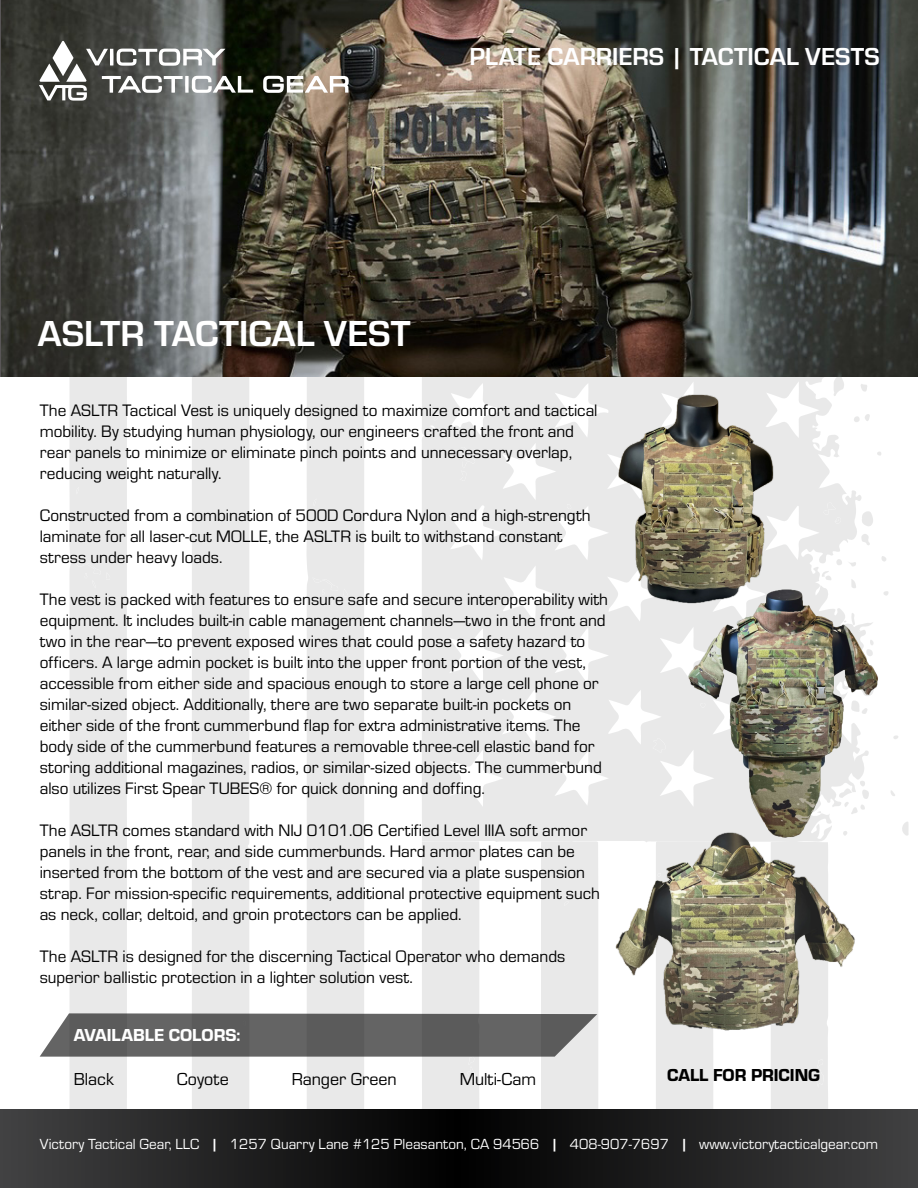
<style>
.page{position:relative;width:918px;height:1188px;background:#fff}
.page>*{position:absolute;margin:0;border:0;box-sizing:border-box;transform-origin:0 0}
.t1{font:700 37.5px "Eurostile";color:#fff}
.t2{font:700 25.5px "Eurostile";color:#fff}
.t3{font:18px "Eurostile";color:#000}
.t4{font:18px "Eurostile Hea";color:#fff}
.t5{font:18px "Eurostile Hea";color:#000}
.t6{font:17.25px/21px "Eurostile";color:#000}
.t7{font:15.15px "Eurostile";color:#fff}
.s1{font-weight:700}
</style>
<div class="page">
<div style="left:306px;top:377px;width:58px;height:464px;background:#e9e9e9"></div>
<svg style="left:313px;top:577px;width:35px;height:28px"></svg>
<svg style="left:313px;top:499px;width:3px;height:7px"></svg>
<div style="left:192px;top:377px;width:57px;height:464px;background:#e9e9e9"></div>
<svg style="left:195px;top:827px;width:4px;height:4px"></svg>
<div style="left:655px;top:1043px;width:59px;height:67px;background:#e9e9e9"></div>
<svg style="left:765px;top:1043px;width:63px;height:67px;background:#e8e8e8"></svg>
<svg style="left:422px;top:377px;width:440px;height:464px;fill:#e9e9e9"></svg>
<svg style="left:861px;top:511px;width:12px;height:16px"></svg>
<svg style="left:861px;top:533px;width:9px;height:13px"></svg>
<svg style="left:860px;top:383px;width:7px;height:9px"></svg>
<svg style="left:854px;top:414px;width:16px;height:8px"></svg>
<svg style="left:819px;top:377px;width:25px;height:19px"></svg>
<svg style="left:821px;top:559px;width:36px;height:23px"></svg>
<svg style="left:881px;top:556px;width:5px;height:6px"></svg>
<svg style="left:877px;top:452px;width:4px;height:4px"></svg>
<svg style="left:459px;top:447px;width:21px;height:36px"></svg>
<svg style="left:567px;top:504px;width:4px;height:5px"></svg>
<svg style="left:434px;top:414px;width:5px;height:7px"></svg>
<svg style="left:823px;top:502px;width:19px;height:23px"></svg>
<div style="left:69px;top:377px;width:58px;height:464px;background:#e9e9e9"></div>
<svg style="left:75px;top:562px;width:36px;height:26px"></svg>
<svg style="left:76px;top:487px;width:3px;height:7px"></svg>
<svg style="left:40px;top:841px;width:559px;height:269px"></svg>
<img style="left:638px;top:582px;width:271px;height:254px">
<img style="left:574px;top:391px;width:245px;height:216px">
<img style="left:573px;top:827px;width:316px;height:216px">
<svg style="left:0;top:1110px;width:918px;height:78px;background:#202021"></svg>
<img style="left:1px;top:0;width:917px;height:377px">
<svg style="left:263px;top:76px;width:86px;height:17px"></svg>
<svg style="left:39px;top:41px;width:214px;height:60px"></svg>
<h2 class="t2" style="left:470px;top:38px;width:412px">PLATE CARRIERS | TACTICAL VESTS</h2>
<h1 class="t1" style="left:38px;top:307px;width:374px">ASLTR TACTICAL VEST</h1>
<p class="t6" style="left:40px;top:399px;width:559px">The ASLTR Tactical Vest is uniquely designed to maximize comfort and tactical mobility. By studying human physiology, our engineers crafted the front and rear panels to minimize or eliminate pinch points and unnecessary overlap, reducing weight naturally.</p>
<p class="t6" style="left:40px;top:504px;width:553px">Constructed from a combination of 500D Cordura Nylon and a high-strength laminate for all laser-cut MOLLE, the ASLTR is built to withstand constant stress under heavy loads.</p>
<p class="t6" style="left:40px;top:588px;width:570px">The vest is packed with features to ensure safe and secure interoperability with equipment. It includes built-in cable management channels—two in the front and two in the rear—to prevent exposed wires that could pose a safety hazard to officers. A large admin pocket is built into the upper front portion of the vest, accessible from either side and spacious enough to store a large cell phone or similar-sized object. Additionally, there are two separate built-in pockets on either side of the front cummerbund flap for extra administrative items. The body side of the cummerbund features a removable three-cell elastic band for storing additional magazines, radios, or similar-sized objects. The cummerbund also utilizes First Spear TUBES® for quick donning and doffing.</p>
<p class="t6" style="left:40px;top:819px;width:562px">The ASLTR comes standard with NIJ 0101.06 Certified Level IIIA soft armor panels in the front, rear, and side cummerbunds. Hard armor plates can be inserted from the bottom of the vest and are secured via a plate suspension strap. For mission-specific requirements, additional protective equipment such as neck, collar, deltoid, and groin protectors can be applied.</p>
<p class="t6" style="left:40px;top:945px;width:527px">The ASLTR is designed for the discerning Tactical Operator who demands superior ballistic protection in a lighter solution vest.</p>
<p class="t4" style="left:74px;top:1023px;width:168px">AVAILABLE COLORS:</p>
<p class="t3" style="left:74px;top:1067px;width:41px">Black</p>
<p class="t3" style="left:177px;top:1067px;width:53px">Coyote</p>
<p class="t3" style="left:292px;top:1067px;width:107px">Ranger Green</p>
<p class="t3" style="left:460px;top:1067px;width:78px">Multi-Cam</p>
<p class="t5" style="left:667px;top:1063px;width:155px">CALL FOR PRICING</p>
<p class="t7" style="left:40px;top:1134px;width:840px">Victory Tactical Gear, LLC <span class="s1">|</span> 1257 Quarry Lane #125 Pleasanton, CA 94566 <span class="s1">|</span> 408-907-7697 <span class="s1">|</span> www.victorytacticalgear.com</p>
</div>
